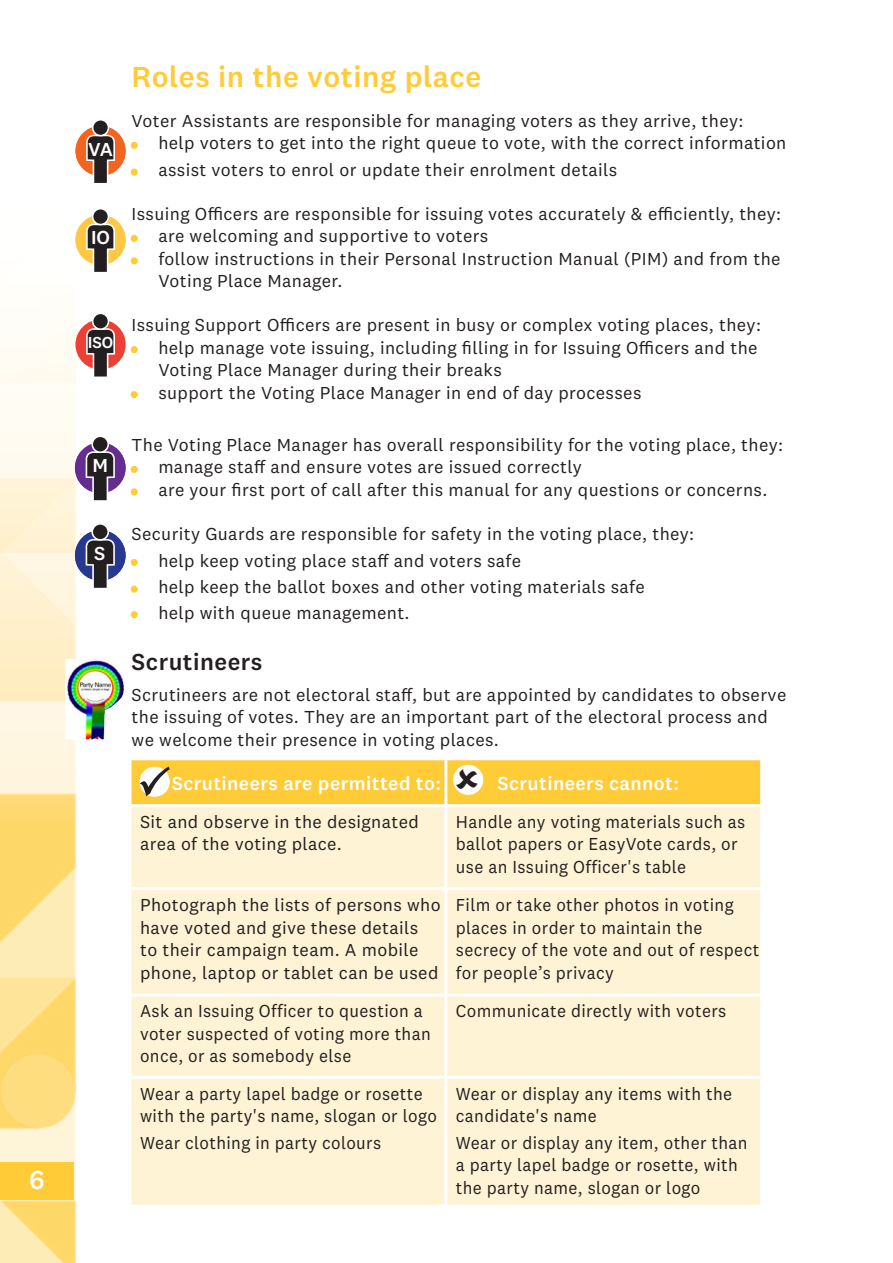
<style>
.page{position:relative;width:893px;height:1263px;background:#fff}
.page>*{position:absolute;margin:0;border:0;box-sizing:border-box;transform-origin:0 0}
.t1{font:500 30px "National 2";letter-spacing:.02em;color:#ffcb37}
.t2{font:500 27px "National 2";color:#fff}
.t3{font:500 24px "National 2";letter-spacing:.02em;color:#231f20}
.t4{font:21.3px "Myriad Pro";color:#fff}
.Body_text{font:500 19.5px "National 2";letter-spacing:.02em;color:#fff}
.Body_text-2{font:18px/22.5px "National 2";letter-spacing:.02em;color:#231f20}
.Body_text-3{font:18px/22.5px "National 2";letter-spacing:.02em;color:#231f20;scale:.96 1}
.t5{font:500 16.5px "National 2";color:#fff}
.s1{font-family:"Myriad Pro";font-weight:400;font-size:21.45px}
.s2{font-size:15px;color:#ffcb37}
</style>
<div class="page">
<img style="left:0;top:133px;width:83px;height:1130px">
<div style="left:0;top:1162px;width:74px;height:37px;background:#ffcb37"></div>
<div style="left:132px;top:807px;width:628px;height:398px;background:#fef3d5"></div>
<hr style="left:444px;top:807px;width:3px;height:80px;background:#fff">
<hr style="left:132px;top:887px;width:314px;height:3px;background:#fff">
<hr style="left:446px;top:887px;width:314px;height:3px;background:#fff">
<hr style="left:444px;top:890px;width:3px;height:103px;background:#fff">
<hr style="left:132px;top:993px;width:314px;height:3px;background:#fff">
<hr style="left:446px;top:993px;width:314px;height:3px;background:#fff">
<hr style="left:444px;top:996px;width:3px;height:80px;background:#fff">
<hr style="left:132px;top:1076px;width:314px;height:3px;background:#fff">
<hr style="left:446px;top:1076px;width:314px;height:3px;background:#fff">
<hr style="left:444px;top:1079px;width:3px;height:126px;background:#fff">
<svg style="left:65px;top:659px;width:18px;height:80px"></svg>
<img style="left:67px;top:660px;width:58px;height:79px">
<div style="left:76px;top:126px;width:50px;height:50px;background:#f36421;border-radius:50%"></div>
<svg style="left:86px;top:120px;width:29px;height:63px"></svg>
<div style="left:76px;top:215px;width:50px;height:50px;background:#fec844;border-radius:50%"></div>
<svg style="left:86px;top:209px;width:29px;height:63px"></svg>
<div style="left:75px;top:442px;width:51px;height:51px;background:#652d91;border-radius:50%"></div>
<svg style="left:86px;top:437px;width:29px;height:64px"></svg>
<div style="left:75px;top:530px;width:51px;height:51px;background:#283890;border-radius:50%"></div>
<svg style="left:86px;top:524px;width:29px;height:64px"></svg>
<div style="left:76px;top:319px;width:50px;height:51px;background:#ee3e35;border-radius:50%"></div>
<svg style="left:86px;top:314px;width:29px;height:63px"></svg>
<svg style="left:132px;top:760px;width:628px;height:46px;background:#fdce4a"></svg>
<h2 class="t2" style="left:29px;top:1163px;width:17px">6</h2>
<p class="Body_text" style="left:88px;top:137px;width:28px">VA<span class="s1">VA</span></p>
<p class="Body_text" style="left:91px;top:226px;width:21px">IO</p>
<p class="t5" style="left:88px;top:332px;width:27px">ISO</p>
<p class="t4" style="left:92px;top:452px;width:19px">M</p>
<p class="t4" style="left:95px;top:539px;width:12px">S</p>
<p class="t1" style="left:132px;top:59px;width:351px">Roles in the voting place</p>
<p class="Body_text-2" style="left:132px;top:109px;width:613px">Voter Assistants are responsible for managing voters as they arrive, they:</p>
<p class="Body_text-2" style="left:132px;top:132px;width:656px"><span class="s2">•</span> help voters to get into the right queue to vote, with the correct information</p>
<p class="Body_text-2" style="left:132px;top:159px;width:487px"><span class="s2">•</span> assist voters to enrol or update their enrolment details</p>
<p class="Body_text-2" style="left:132px;top:202px;width:651px">Issuing Officers are responsible for issuing votes accurately &amp; efficiently, they:</p>
<p class="Body_text-2" style="left:132px;top:225px;width:358px"><span class="s2">•</span> are welcoming and supportive to voters</p>
<p class="Body_text-2" style="left:159px;top:247px;width:623px;text-indent:-27px"><span class="s2">•</span> follow instructions in their Personal Instruction Manual (PIM) and from the<br>Voting Place Manager.</p>
<p class="Body_text-2" style="left:132px;top:314px;width:631px">Issuing Support Officers are present in busy or complex voting places, they:</p>
<p class="Body_text-2" style="left:159px;top:336px;width:600px;text-indent:-27px"><span class="s2">•</span> help manage vote issuing, including filling in for Issuing Officers and the<br>Voting Place Manager during their breaks</p>
<p class="Body_text-2" style="left:132px;top:381px;width:511px"><span class="s2">•</span> support the Voting Place Manager in end of day processes</p>
<p class="Body_text-2" style="left:132px;top:433px;width:653px">The Voting Place Manager has overall responsibility for the voting place, they:</p>
<p class="Body_text-2" style="left:132px;top:456px;width:452px"><span class="s2">•</span> manage staff and ensure votes are issued correctly</p>
<p class="Body_text-2" style="left:132px;top:478px;width:637px"><span class="s2">•</span> are your first port of call after this manual for any questions or concerns.</p>
<p class="Body_text-2" style="left:132px;top:522px;width:564px">Security Guards are responsible for safety in the voting place, they:</p>
<p class="Body_text-2" style="left:132px;top:549px;width:391px"><span class="s2">•</span> help keep voting place staff and voters safe</p>
<p class="Body_text-2" style="left:132px;top:576px;width:515px"><span class="s2">•</span> help keep the ballot boxes and other voting materials safe</p>
<p class="Body_text-2" style="left:132px;top:601px;width:280px"><span class="s2">•</span> help with queue management.</p>
<p class="t3" style="left:132px;top:647px;width:132px">Scrutineers</p>
<p class="Body_text-2" style="left:132px;top:683px;width:656px">Scrutineers are not electoral staff, but are appointed by candidates to observe the issuing of votes. They are an important part of the electoral process and we welcome their presence in voting places.</p>
<p class="Body_text" style="left:172px;top:772px;width:271px">Scrutineers are permitted to:</p>
<p class="Body_text" style="left:497px;top:772px;width:183px">Scrutineers cannot:</p>
<p class="Body_text-2" style="left:140px;top:810px;width:280px">Sit and observe in the designated area of the voting place.</p>
<p class="Body_text-3" style="left:456px;top:810px;width:303px">Handle any voting materials such as ballot papers or EasyVote cards, or use an Issuing Officer's table</p>
<p class="Body_text-2" style="left:140px;top:893px;width:302px">Photograph the lists of persons who have voted and give these details<br>to their campaign team. A mobile phone, laptop or tablet can be used</p>
<p class="Body_text-3" style="left:456px;top:893px;width:318px">Film or take other photos in voting places in order to maintain the secrecy of the vote and out of respect for people’s privacy</p>
<p class="Body_text-3" style="left:140px;top:1000px;width:304px">Ask an Issuing Officer to question a voter suspected of voting more than once, or as somebody else</p>
<p class="Body_text-3" style="left:456px;top:1000px;width:283px">Communicate directly with voters</p>
<p class="Body_text-3" style="left:140px;top:1082px;width:311px">Wear a party lapel badge or rosette with the party's name, slogan or logo</p>
<p class="Body_text-3" style="left:140px;top:1131px;width:253px">Wear clothing in party colours</p>
<p class="Body_text-3" style="left:456px;top:1082px;width:289px">Wear or display any items with the candidate's name</p>
<p class="Body_text-3" style="left:456px;top:1131px;width:305px">Wear or display any item, other than a party lapel badge or rosette, with the party name, slogan or logo</p>
</div>
